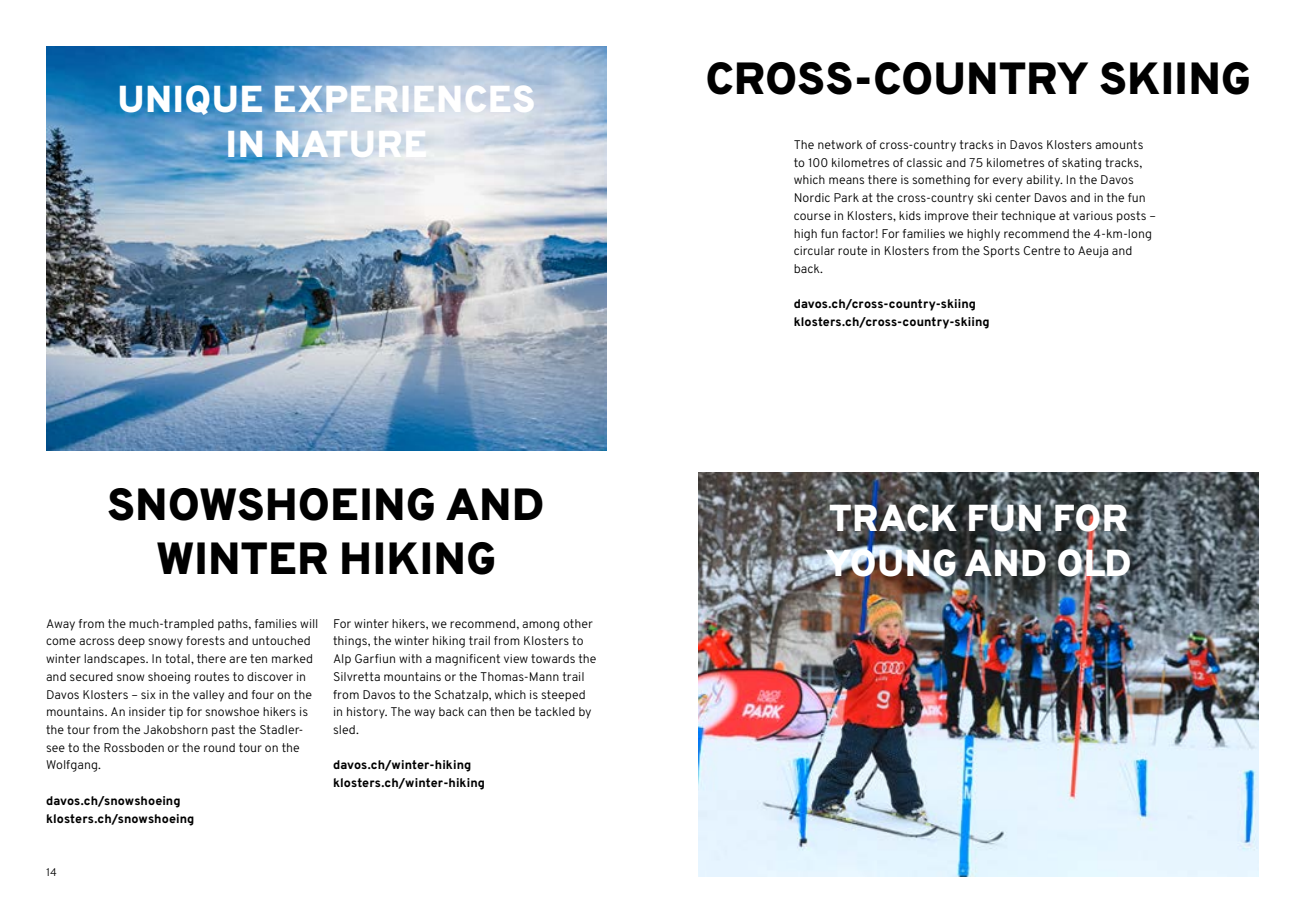
<style>
.page{position:relative;width:1304px;height:922px;background:#fff}
.page>*{position:absolute;margin:0;border:0;box-sizing:border-box;transform-origin:0 0}
.t1{font:800 45px/54px "Overpass";color:#000;text-align:center}
.t2{font:800 37.5px/45px "Overpass";letter-spacing:.01em;color:#fff;text-align:center}
.t3{font:300 12.5px/17.8px "Overpass";color:#000}
.t4{font:800 12.5px/17.8px "Overpass";letter-spacing:.005em;color:#000}
.t5{font:300 11.25px "Overpass";color:#000}
</style>
<div class="page">
<img style="left:47px;top:47px;width:559px;height:404px">
<img style="left:699px;top:472px;width:559px;height:404px">
<h2 class="t2" style="left:117px;top:77px;width:420px">UNIQUE EXPERIENCES<br>IN NATURE</h2>
<h1 class="t1" style="left:107px;top:478px;width:439px">SNOWSHOEING AND<br>WINTER HIKING</h1>
<p class="t3" style="left:46px;top:614px;width:274px">Away from the much-trampled paths, families will come across deep snowy forests and untouched winter landscapes. In total, there are ten marked and secured snow shoeing routes to discover in Davos Klosters – six in the valley and four on the mountains. An insider tip for snowshoe hikers is the tour from the Jakobshorn past the Stadler&shy;see to the Rossboden or the round tour on the Wolfgang.</p>
<p class="t4" style="left:46px;top:791px;width:150px">davos.ch/snowshoeing klosters.ch/snowshoeing</p>
<p class="t3" style="left:333px;top:614px;width:265px">For winter hikers, we recommend, among other things, the winter hiking trail from Klosters to Alp Garfiun with a magnificent view towards the Silvretta mountains or the Thomas-Mann trail from Davos to the Schatzalp, which is steeped in history. The way back can then be tackled by sled.</p>
<p class="t4" style="left:333px;top:756px;width:153px">davos.ch/winter-hiking klosters.ch/winter-hiking</p>
<p class="t5" style="left:46px;top:864px;width:12px">14</p>
<h1 class="t1" style="left:705px;top:52px;width:547px">CROSS-COUNTRY SKIING</h1>
<p class="t3" style="left:794px;top:136px;width:364px">The network of cross-country tracks in Davos Klosters amounts to 100 kilometres of classic and 75 kilometres of skating tracks, which means there is something for every ability. In the Davos Nordic Park at the cross-country ski center Davos and in the fun course in Klosters, kids improve their technique at various posts – high fun factor! For families we highly recommend the 4-km-long circular route in Klosters from the Sports Centre to Aeuja and back.</p>
<p class="t4" style="left:794px;top:295px;width:197px">davos.ch/cross-country-skiing klosters.ch/cross-country-skiing</p>
<h2 class="t2" style="left:825px;top:496px;width:308px;text-align:left">TRACK FUN FOR<br>YOUNG AND OLD</h2>
</div>
